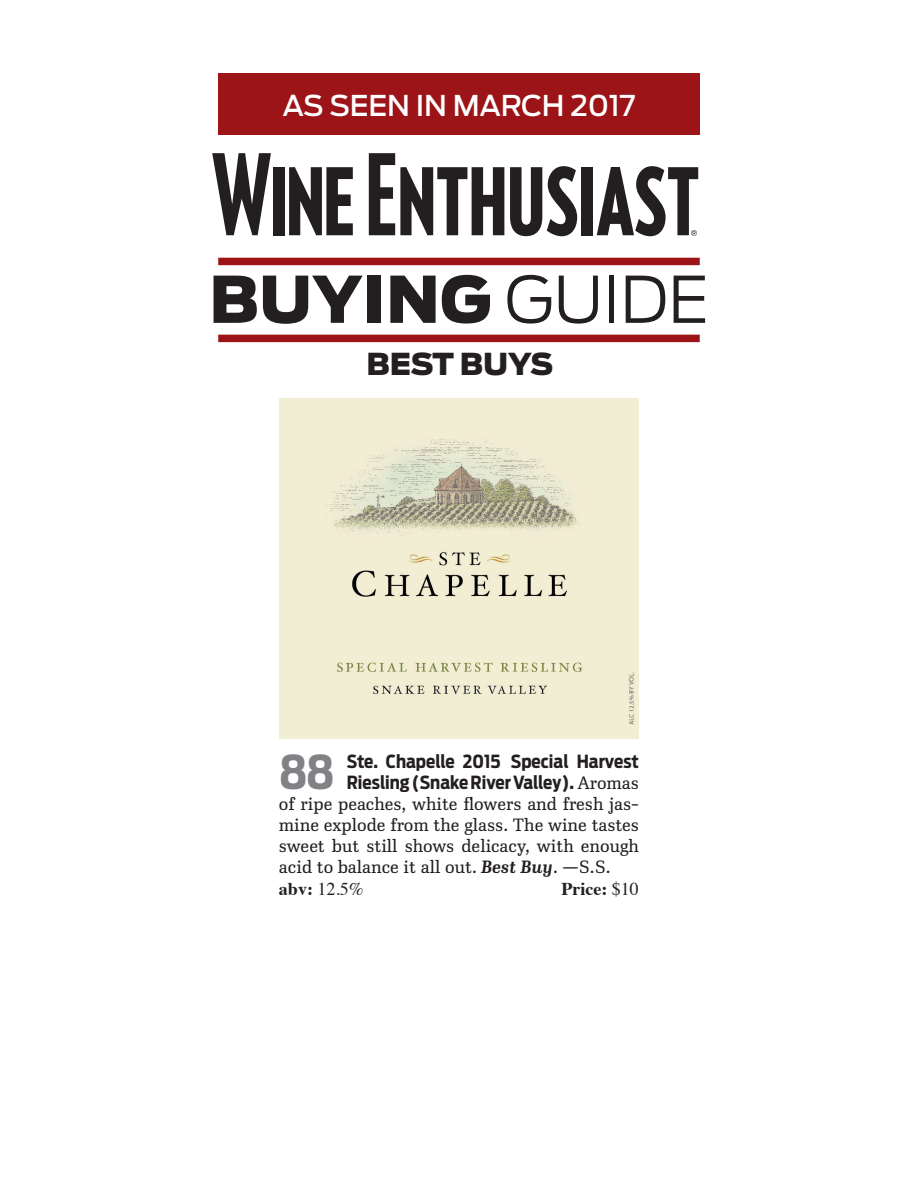
<style>
.page{position:relative;width:918px;height:1188px;background:#fff}
.page>*{position:absolute;margin:0;border:0;box-sizing:border-box;transform-origin:0 0}
.t1{font:900 63.75px "Antenna";color:#231f20}
.t2{font:700 46.35px "Antenna Cond";color:#808285}
.t3{font:900 30px "Antenna";letter-spacing:-.01em;color:#231f20}
.t4{font:500 28.5px "Antenna";letter-spacing:-.01em;color:#fff}
.t5{font:300 18px/21px "Ibis Text";color:#231f20;text-align:justify}
.t6{font:700 18px/21px "Antenna Cond";color:#231f20}
.t7{font:18px "Times";color:#231f20}
.t8{font:700 18px "Times";color:#231f20}
.s1{font-weight:300}
.s2{font-family:"Ibis Text";font-weight:300}
.s3{font-weight:600;font-style:italic}
.s4{font-weight:700}
.s5{font-weight:400}
</style>
<div class="page">
<div style="left:218px;top:74px;width:482px;height:61px;background:#9c1418"></div>
<svg style="left:212px;top:153px;width:59px;height:82px"></svg>
<div style="left:273px;top:167px;width:12px;height:68px;background:#231f20"></div>
<svg style="left:289px;top:167px;width:64px;height:68px"></svg>
<svg style="left:369px;top:153px;width:135px;height:82px"></svg>
<svg style="left:510px;top:166px;width:67px;height:70px"></svg>
<div style="left:582px;top:167px;width:11px;height:68px;background:#231f20"></div>
<svg style="left:597px;top:166px;width:101px;height:70px"></svg>
<div style="left:218px;top:335px;width:482px;height:7px;background:#9c1418"></div>
<div style="left:218px;top:258px;width:482px;height:7px;background:#9c1418"></div>
<img style="left:279px;top:398px;width:360px;height:340px">
<h3 class="t4" style="left:283px;top:86px;width:354px">AS SEEN IN MARCH 2017</h3>
<h1 class="t1" style="left:209px;top:254px;width:501px">BUYING <span class="s1">GUIDE</span></h1>
<h3 class="t3" style="left:366px;top:342px;width:188px">BEST BUYS</h3>
<h2 class="t2" style="left:279px;top:741px;width:57px">88</h2>
<p class="t6" style="left:347px;top:751px;width:294px">Ste. Chapelle 2015 Special Harvest<br>Riesling (Snake River Valley). <span class="s2">Aromas</span></p>
<p class="t5" style="left:279px;top:793px;width:362px">of ripe peaches, white flowers and fresh jas&shy;mine explode from the glass. The wine tastes sweet but still shows delicacy, with enough acid to balance it all out. <span class="s3">Best Buy</span>. —S.S.</p>
<p class="t7" style="left:279px;top:872px;width:86px"><span class="s4">abv:</span> 12.5%</p>
<p class="t8" style="left:562px;top:871px;width:79px">Price: <span class="s5">$10</span></p>
</div>
